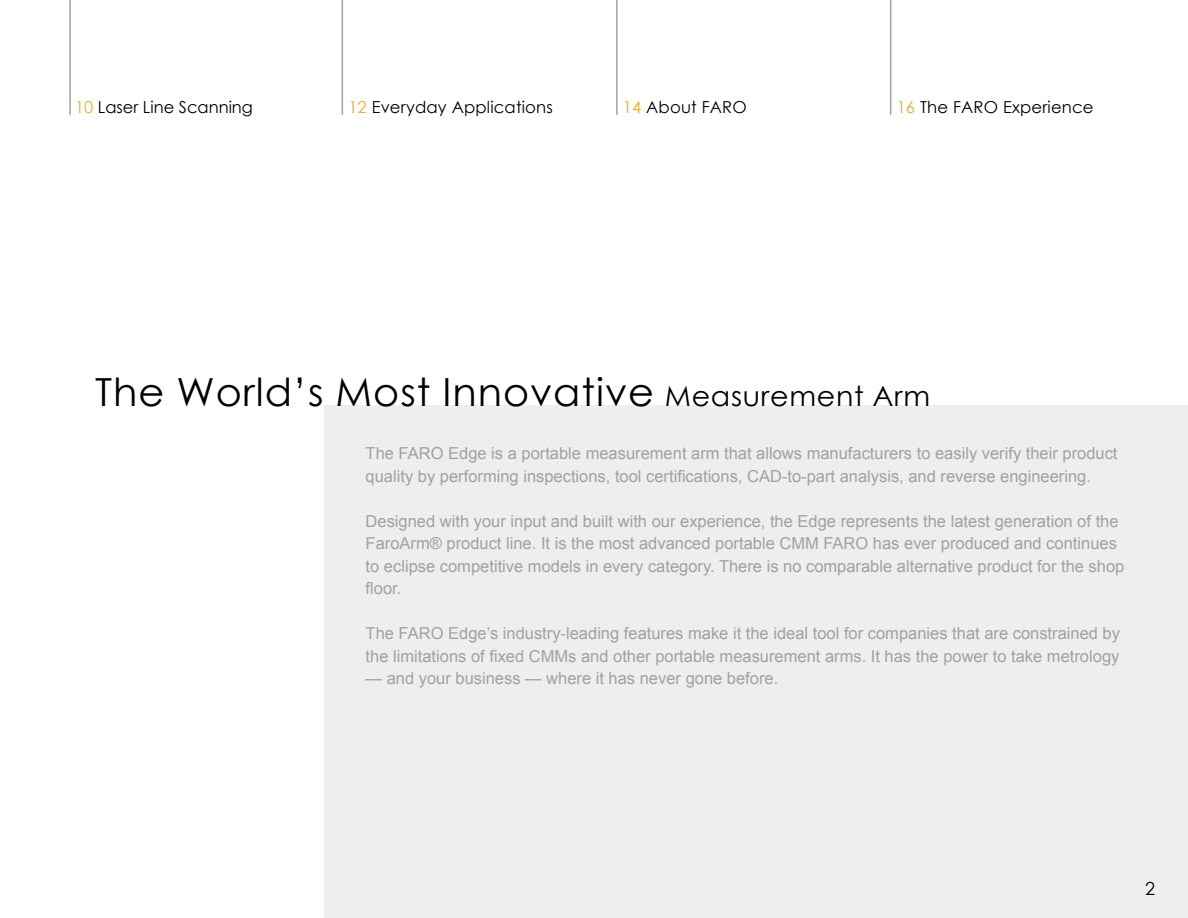
<style>
.page{position:relative;width:1188px;height:918px;background:#fff}
.page>*{position:absolute;margin:0;border:0;box-sizing:border-box;transform-origin:0 0}
.t1{font:38.7px "Century Gothic";letter-spacing:.025em;color:#000}
.t2{font:18px "Century Gothic";color:#000}
.t3{font:16.5px/22.5px "Arial";color:#9fa1a4}
.t4{font:16.5px "Century Gothic";letter-spacing:.01em;color:#000}
.s1{color:#edad1f}
.s2{font-size:27.75px}
</style>
<div class="page">
<div style="left:324px;top:406px;width:864px;height:512px;background:#eeeeef"></div>
<hr style="left:890px;top:0;width:1px;height:115px;background:#9fa1a4">
<hr style="left:616px;top:0;width:2px;height:115px;background:#9fa1a4">
<hr style="left:342px;top:0;width:1px;height:115px;background:#9fa1a4">
<hr style="left:69px;top:0;width:2px;height:115px;background:#9fa1a4">
<p class="t4" style="left:75px;top:96px;width:179px"><span class="s1">10</span> Laser Line Scanning</p>
<p class="t4" style="left:348px;top:96px;width:206px"><span class="s1">12</span> Everyday Applications</p>
<p class="t4" style="left:623px;top:96px;width:125px"><span class="s1">14</span> About FARO</p>
<p class="t4" style="left:897px;top:96px;width:199px"><span class="s1">16</span> The FARO Experience</p>
<h1 class="t1" style="left:95px;top:365px;width:837px">The World’s Most Innovative <span class="s2">Measurement Arm</span></h1>
<p class="t3" style="left:366px;top:442px;width:753px">The FARO Edge is a portable measurement arm that allows manufacturers to easily verify their product quality by performing inspections, tool certifications, CAD-to-part analysis, and reverse engineering.</p>
<p class="t3" style="left:366px;top:510px;width:760px">Designed with your input and built with our experience, the Edge represents the latest generation of the FaroArm® product line. It is the most advanced portable CMM FARO has ever produced and continues to eclipse competitive models in every category. There is no comparable alternative product for the shop floor.</p>
<p class="t3" style="left:366px;top:622px;width:756px">The FARO Edge’s industry-leading features make it the ideal tool for companies that are constrained by the limitations of fixed CMMs and other portable measurement arms. It has the power to take metrology</p>
<p class="t3" style="left:366px;top:667px;width:414px">— and your business — where it has never gone before.</p>
<p class="t2" style="left:1145px;top:876px;width:11px">2</p>
</div>
